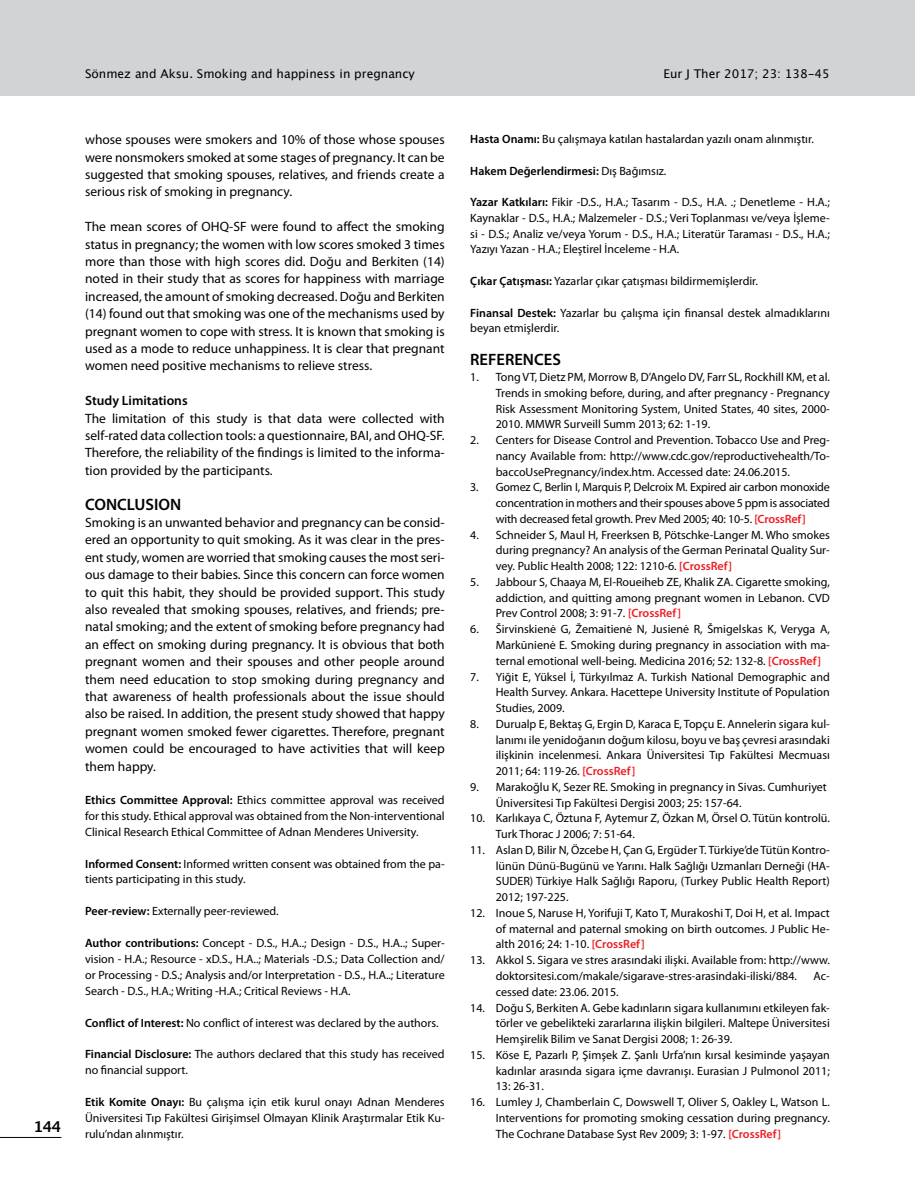
<style>
.page{position:relative;width:915px;height:1191px;background:#fff}
.page>*{position:absolute;margin:0;border:0;box-sizing:border-box;transform-origin:0 0}
.t1{font:600 16.5px "Myriad Pro";color:#000}
.t2{font:700 15px "Lucida Grande";color:#000}
.t3{font:13.5px/17.4px "Myriad Pro";color:#000;text-align:justify}
.t4{font:600 13.5px "Myriad Pro";color:#000}
.t5{font:12px/15.8px "Myriad Pro";color:#000;text-align:justify}
.t6{font:12px "Lucida Grande";color:#000}
.t7{font:600 12px "Myriad Pro";color:#000}
.s1{font-weight:600}
.s2{font-weight:400}
.s3{font-weight:600;color:#ed1d24}
</style>
<div class="page">
<hr style="left:0;top:1137px;width:61px;height:1px;background:#000">
<div style="left:0;top:0;width:914px;height:95px;background:#d1d3d4"></div>
<p class="t2" style="left:33px;top:1114px;width:29px">144</p>
<p class="t6" style="left:85px;top:66px;width:331px">Sönmez and Aksu. Smoking and happiness in pregnancy</p>
<p class="t6" style="left:663px;top:66px;width:168px">Eur J Ther 2017; 23: 138-45</p>
<p class="t3" style="left:85px;top:131px;width:361px">whose spouses were smokers and 10% of those whose spouses were nonsmokers smoked at some stages of pregnancy. It can be suggested that smoking spouses, relatives, and friends create a serious risk of smoking in pregnancy.</p>
<p class="t3" style="left:85px;top:218px;width:361px">The mean scores of OHQ-SF were found to affect the smoking status in pregnancy; the women with low scores smoked 3 times more than those with high scores did. Doğu and Berkiten (14) noted in their study that as scores for happiness with marriage increased, the amount of smoking decreased. Doğu and Berkiten (14) found out that smoking was one of the mechanisms used by pregnant women to cope with stress. It is known that smoking is used as a mode to reduce unhappiness. It is clear that pregnant women need positive mechanisms to relieve stress.</p>
<p class="t4" style="left:85px;top:392px;width:104px">Study Limitations</p>
<p class="t3" style="left:85px;top:409px;width:361px">The limitation of this study is that data were collected with self-rated data collection tools: a questionnaire, BAI, and OHQ-SF.<br>Therefore, the reliability of the findings is limited to the informa&shy;tion provided by the participants.</p>
<h1 class="t1" style="left:85px;top:493px;width:98px">CONCLUSION</h1>
<p class="t3" style="left:85px;top:513px;width:361px">Smoking is an unwanted behavior and pregnancy can be consid&shy;ered an opportunity to quit smoking. As it was clear in the pres&shy;ent study, women are worried that smoking causes the most seri&shy;ous damage to their babies. Since this concern can force women to quit this habit, they should be provided support. This study also revealed that smoking spouses, relatives, and friends; pre&shy;natal smoking; and the extent of smoking before pregnancy had an effect on smoking during pregnancy. It is obvious that both pregnant women and their spouses and other people around them need education to stop smoking during pregnancy and that awareness of health professionals about the issue should also be raised. In addition, the present study showed that happy pregnant women smoked fewer cigarettes. Therefore, pregnant women could be encouraged to have activities that will keep them happy.</p>
<p class="t5" style="left:85px;top:791px;width:361px"><span class="s1">Ethics Committee Approval:</span> Ethics committee approval was received for this study. Ethical approval was obtained from the Non-interventional Clinical Research Ethical Committee of Adnan Menderes University.</p>
<p class="t5" style="left:85px;top:855px;width:361px"><span class="s1">Informed Consent:</span> Informed written consent was obtained from the pa&shy;tients participating in this study.</p>
<p class="t5" style="left:85px;top:903px;width:195px"><span class="s1">Peer-review:</span> Externally peer-reviewed.</p>
<p class="t5" style="left:85px;top:935px;width:361px"><span class="s1">Author contributions:</span> Concept - D.S., H.A..; Design - D.S., H.A..; Super&shy;vision - H.A.; Resource - xD.S., H.A..; Materials -D.S.; Data Collection and/ or Processing - D.S.; Analysis and/or Interpretation - D.S., H.A..; Literature Search - D.S., H.A.; Writing -H.A.; Critical Reviews - H.A.</p>
<p class="t5" style="left:85px;top:1014px;width:355px"><span class="s1">Conflict of Interest:</span> No conflict of interest was declared by the authors.</p>
<p class="t5" style="left:85px;top:1046px;width:361px"><span class="s1">Financial Disclosure:</span> The authors declared that this study has received no financial support.</p>
<p class="t5" style="left:85px;top:1093px;width:361px"><span class="s1">Etik Komite Onayı:</span> Bu çalışma için etik kurul onayı Adnan Menderes Üniversitesi Tıp Fakültesi Girişimsel Olmayan Klinik Araştırmalar Etik Ku&shy;rulu’ndan alınmıştır.</p>
<p class="t5" style="left:470px;top:131px;width:345px"><span class="s1">Hasta Onamı:</span> Bu çalışmaya katılan hastalardan yazılı onam alınmıştır.</p>
<p class="t7" style="left:470px;top:163px;width:197px">Hakem Değerlendirmesi: <span class="s2">Dış Bağımsız.</span></p>
<p class="t5" style="left:470px;top:194px;width:361px"><span class="s1">Yazar Katkıları:</span> Fikir -D.S., H.A.; Tasarım - D.S., H.A. .; Denetleme - H.A.; Kaynaklar - D.S., H.A.; Malzemeler - D.S.; Veri Toplanması ve/veya İşleme&shy;si - D.S.; Analiz ve/veya Yorum - D.S., H.A.; Literatür Taraması - D.S., H.A.; Yazıyı Yazan - H.A.; Eleştirel İnceleme - H.A.</p>
<p class="t5" style="left:470px;top:273px;width:289px"><span class="s1">Çıkar Çatışması:</span> Yazarlar çıkar çatışması bildirmemişlerdir.</p>
<p class="t5" style="left:470px;top:304px;width:361px"><span class="s1">Finansal Destek:</span> Yazarlar bu çalışma için finansal destek almadıklarını beyan etmişlerdir.</p>
<h1 class="t1" style="left:470px;top:349px;width:92px">REFERENCES</h1>
<p class="t5" style="left:495px;top:369px;width:335px;text-indent:-26px">1. Tong VT, Dietz PM, Morrow B, D’Angelo DV, Farr SL, Rockhill KM, et al.<br>Trends in smoking before, during, and after pregnancy - Pregnancy Risk Assessment Monitoring System, United States, 40 sites, 2000- 2010. MMWR Surveill Summ 2013; 62: 1-19.</p>
<p class="t5" style="left:495px;top:432px;width:335px;text-indent:-26px">2. Centers for Disease Control and Prevention. Tobacco Use and Preg&shy;nancy Available from: http://www.cdc.gov/reproductivehealth/To&shy;baccoUsePregnancy/index.htm. Accessed date: 24.06.2015.</p>
<p class="t5" style="left:495px;top:479px;width:335px;text-indent:-26px">3. Gomez C, Berlin I, Marquis P, Delcroix M. Expired air carbon monoxide concentration in mothers and their spouses above 5 ppm is associated with decreased fetal growth. Prev Med 2005; 40: 10-5. <span class="s3">[CrossRef]</span></p>
<p class="t5" style="left:495px;top:526px;width:335px;text-indent:-26px">4. Schneider S, Maul H, Freerksen B, Pötschke-Langer M. Who smokes during pregnancy? An analysis of the German Perinatal Quality Sur&shy;vey. Public Health 2008; 122: 1210-6. <span class="s3">[CrossRef]</span></p>
<p class="t5" style="left:495px;top:574px;width:335px;text-indent:-26px">5. Jabbour S, Chaaya M, El-Roueiheb ZE, Khalik ZA. Cigarette smoking, addiction, and quitting among pregnant women in Lebanon. CVD Prev Control 2008; 3: 91-7. <span class="s3">[CrossRef]</span></p>
<p class="t5" style="left:495px;top:621px;width:335px;text-indent:-26px">6. Širvinskienė G, Žemaitienė N, Jusienė R, Šmigelskas K, Veryga A, Markūnienė E. Smoking during pregnancy in association with ma&shy;ternal emotional well-being. Medicina 2016; 52: 132-8. <span class="s3">[CrossRef]</span></p>
<p class="t5" style="left:495px;top:668px;width:335px;text-indent:-26px">7. Yiğit E, Yüksel İ, Türkyılmaz A. Turkish National Demographic and Health Survey. Ankara. Hacettepe University Institute of Population Studies, 2009.</p>
<p class="t5" style="left:495px;top:715px;width:335px;text-indent:-26px">8. Durualp E, Bektaş G, Ergin D, Karaca E, Topçu E. Annelerin sigara kul&shy;lanımı ile yenidoğanın doğum kilosu, boyu ve baş çevresi arasındaki ilişkinin incelenmesi. Ankara Üniversitesi Tıp Fakültesi Mecmuası 2011; 64: 119-26. <span class="s3">[CrossRef]</span></p>
<p class="t5" style="left:495px;top:778px;width:332px;text-indent:-26px">9. Marakoğlu K, Sezer RE. Smoking in pregnancy in Sivas. Cumhuriyet<br>Üniversitesi Tıp Fakültesi Dergisi 2003; 25: 157-64.</p>
<p class="t5" style="left:495px;top:810px;width:335px;text-indent:-26px">10. Karlıkaya C, Öztuna F, Aytemur Z, Özkan M, Örsel O. Tütün kontrolü.<br>Turk Thorac J 2006; 7: 51-64.</p>
<p class="t5" style="left:495px;top:841px;width:335px;text-indent:-26px">11. Aslan D, Bilir N, Özcebe H, Çan G, Ergüder T. Türkiye’de Tütün Kontro&shy;lünün Dünü-Bugünü ve Yarını. Halk Sağlığı Uzmanları Derneği (HA-SUDER) Türkiye Halk Sağlığı Raporu, (Turkey Public Health Report)<br>2012; 197-225.</p>
<p class="t5" style="left:495px;top:905px;width:335px;text-indent:-26px">12. Inoue S, Naruse H, Yorifuji T, Kato T, Murakoshi T, Doi H, et al. Impact of maternal and paternal smoking on birth outcomes. J Public He&shy;alth 2016; 24: 1-10. <span class="s3">[CrossRef]</span></p>
<p class="t5" style="left:495px;top:952px;width:335px;text-indent:-26px">13. Akkol S. Sigara ve stres arasındaki ilişki. Available from: http://www. doktorsitesi.com/makale/sigarave-stres-arasindaki-iliski/884.</p>
<p class="t5" style="left:813px;top:968px;width:18px">Ac-</p>
<p class="t5" style="left:495px;top:983px;width:124px">cessed date: 23.06. 2015.</p>
<p class="t5" style="left:495px;top:999px;width:335px;text-indent:-26px">14. Doğu S, Berkiten A. Gebe kadınların sigara kullanımını etkileyen fak&shy;törler ve gebelikteki zararlarına ilişkin bilgileri. Maltepe Üniversitesi Hemşirelik Bilim ve Sanat Dergisi 2008; 1: 26-39.</p>
<p class="t5" style="left:495px;top:1046px;width:335px;text-indent:-26px">15. Köse E, Pazarlı P, Şimşek Z. Şanlı Urfa’nın kırsal kesiminde yaşayan kadınlar arasında sigara içme davranışı. Eurasian J Pulmonol 2011; 13: 26-31.</p>
<p class="t5" style="left:495px;top:1094px;width:335px;text-indent:-26px">16. Lumley J, Chamberlain C, Dowswell T, Oliver S, Oakley L, Watson L.<br>Interventions for promoting smoking cessation during pregnancy.<br>The Cochrane Database Syst Rev 2009; 3: 1-97. <span class="s3">[CrossRef]</span></p>
</div>
